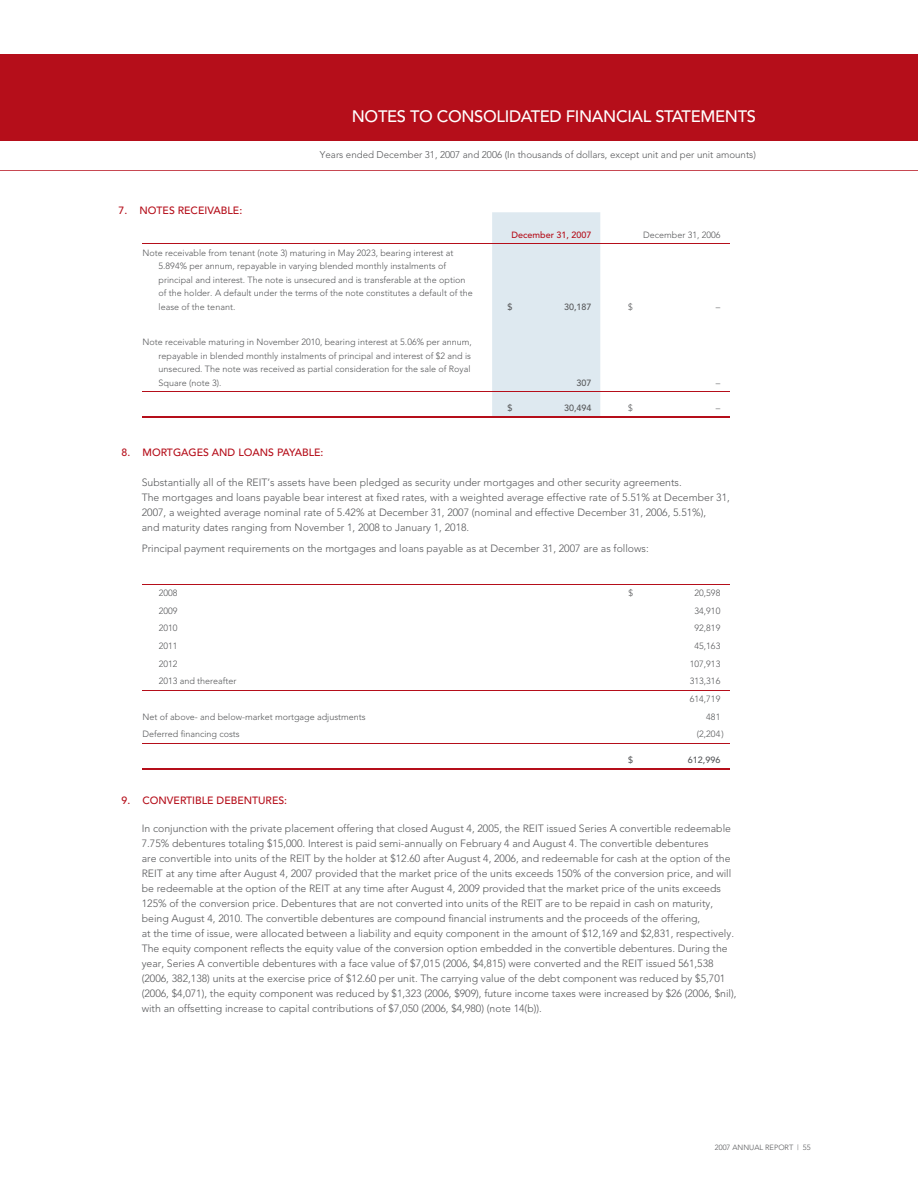
<style>
.page{position:relative;width:918px;height:1188px;background:#fff}
.page>*{position:absolute;margin:0;border:0;box-sizing:border-box;transform-origin:0 0}
.t1{font:500 16.5px "Avenir";letter-spacing:-.02em;color:#fff}
.t2{font:300 10.5px/15px "Avenir";color:#57585a}
.t3{font:500 10.5px "Avenir";color:#b50e1a}
.t4{font:300 9.75px "Avenir";color:#57585a}
.t5{font:300 9px/13.5px "Avenir";color:#57585a}
.t6{font:500 9px "Avenir";color:#57585a}
.t7{font:500 9px "Avenir";color:#b50e1a}
.t8{font:300 7.5px "Avenir";color:#57585a}
</style>
<div class="page">
<svg style="left:0;top:140px;width:918px;height:31px"></svg>
<div style="left:0;top:54px;width:918px;height:86px;background:#b50e1a"></div>
<hr style="left:142px;top:243px;width:334px;height:1px;background:#b50e1a">
<hr style="left:600px;top:243px;width:33px;height:1px;background:#b50e1a">
<hr style="left:633px;top:243px;width:87px;height:1px;background:#b50e1a">
<hr style="left:142px;top:391px;width:334px;height:1px;background:#b50e1a">
<hr style="left:600px;top:391px;width:33px;height:1px;background:#b50e1a">
<hr style="left:633px;top:391px;width:87px;height:1px;background:#b50e1a">
<hr style="left:142px;top:416px;width:334px;height:2px;background:#b50e1a">
<svg style="left:476px;top:212px;width:124px;height:206px;background:#e1e9ef"></svg>
<hr style="left:492px;top:416px;width:21px;height:2px;background:#b50e1a">
<hr style="left:513px;top:416px;width:87px;height:2px;background:#b50e1a">
<hr style="left:600px;top:416px;width:33px;height:2px;background:#b50e1a">
<hr style="left:633px;top:416px;width:87px;height:2px;background:#b50e1a">
<svg style="left:720px;top:416px;width:10px;height:2px"></svg>
<hr style="left:142px;top:584px;width:465px;height:1px;background:#b50e1a">
<svg style="left:607px;top:584px;width:26px;height:1px"></svg>
<hr style="left:633px;top:584px;width:87px;height:1px;background:#b50e1a">
<hr style="left:142px;top:690px;width:465px;height:1px;background:#b50e1a">
<svg style="left:607px;top:690px;width:26px;height:1px"></svg>
<hr style="left:633px;top:690px;width:87px;height:1px;background:#b50e1a">
<hr style="left:142px;top:743px;width:465px;height:1px;background:#b50e1a">
<svg style="left:607px;top:743px;width:26px;height:1px"></svg>
<hr style="left:633px;top:743px;width:87px;height:1px;background:#b50e1a">
<hr style="left:142px;top:768px;width:465px;height:2px;background:#b50e1a">
<hr style="left:607px;top:768px;width:26px;height:2px;background:#b50e1a">
<hr style="left:633px;top:768px;width:87px;height:2px;background:#b50e1a">
<svg style="left:720px;top:768px;width:10px;height:2px"></svg>
<h1 class="t1" style="left:352px;top:107px;width:406px">NOTES TO CONSOLIDATED FINANCIAL STATEMENTS</h1>
<p class="t3" style="left:118px;top:205px;width:125px">7. NOTES RECEIVABLE:</p>
<p class="t4" style="left:320px;top:149px;width:438px">Years ended December 31, 2007 and 2006 (In thousands of dollars, except unit and per unit amounts)</p>
<p class="t7" style="left:512px;top:230px;width:82px">December 31, 2007</p>
<p class="t5" style="left:643px;top:228px;width:79px">December 31, 2006</p>
<p class="t5" style="left:159px;top:246px;width:316px;text-indent:-16px">Note receivable from tenant (note 3) maturing in May 2023, bearing interest at 5.894% per annum, repayable in varying blended monthly instalments of principal and interest. The note is unsecured and is transferable at the option of the holder. A default under the terms of the note constitutes a default of the lease of the tenant.</p>
<p class="t5" style="left:159px;top:335px;width:315px;text-indent:-16px">Note receivable maturing in November 2010, bearing interest at 5.06% per annum, repayable in blended monthly instalments of principal and interest of $2 and is unsecured. The note was received as partial consideration for the sale of Royal Square (note 3).</p>
<p class="t6" style="left:508px;top:301px;width:7px">$</p>
<p class="t6" style="left:564px;top:301px;width:29px">30,187</p>
<p class="t5" style="left:628px;top:300px;width:6px">$</p>
<p class="t5" style="left:716px;top:300px;width:6px">–</p>
<p class="t6" style="left:577px;top:377px;width:17px">307</p>
<p class="t5" style="left:716px;top:376px;width:6px">–</p>
<p class="t6" style="left:508px;top:403px;width:7px">$</p>
<p class="t6" style="left:564px;top:403px;width:29px">30,494</p>
<p class="t5" style="left:628px;top:401px;width:6px">$</p>
<p class="t5" style="left:716px;top:401px;width:6px">–</p>
<p class="t3" style="left:122px;top:446px;width:204px">8. MORTGAGES AND LOANS PAYABLE:</p>
<p class="t2" style="left:142px;top:474px;width:590px">Substantially all of the REIT’s assets have been pledged as security under mortgages and other security agreements.<br>The mortgages and loans payable bear interest at fixed rates, with a weighted average effective rate of 5.51% at December 31, 2007, a weighted average nominal rate of 5.42% at December 31, 2007 (nominal and effective December 31, 2006, 5.51%),<br>and maturity dates ranging from November 1, 2008 to January 1, 2018.</p>
<p class="t2" style="left:142px;top:541px;width:509px">Principal payment requirements on the mortgages and loans payable as at December 31, 2007 are as follows:</p>
<p class="t5" style="left:159px;top:586px;width:20px">2008</p>
<p class="t5" style="left:629px;top:586px;width:6px">$</p>
<p class="t5" style="left:695px;top:586px;width:27px">20,598</p>
<p class="t5" style="left:159px;top:604px;width:20px">2009</p>
<p class="t5" style="left:695px;top:604px;width:27px">34,910</p>
<p class="t5" style="left:159px;top:622px;width:20px">2010</p>
<p class="t5" style="left:695px;top:622px;width:27px">92,819</p>
<p class="t5" style="left:159px;top:639px;width:20px">2011</p>
<p class="t5" style="left:695px;top:639px;width:27px">45,163</p>
<p class="t5" style="left:159px;top:657px;width:20px">2012</p>
<p class="t5" style="left:690px;top:657px;width:32px">107,913</p>
<p class="t5" style="left:159px;top:675px;width:79px">2013 and thereafter</p>
<p class="t5" style="left:690px;top:672px;width:32px;line-height:17.7px">313,316<br>614,719</p>
<p class="t5" style="left:142px;top:710px;width:225px">Net of above- and below-market mortgage adjustments</p>
<p class="t5" style="left:706px;top:710px;width:16px">481</p>
<p class="t5" style="left:142px;top:727px;width:99px">Deferred financing costs</p>
<p class="t5" style="left:697px;top:727px;width:28px">(2,204)</p>
<p class="t6" style="left:628px;top:755px;width:7px">$</p>
<p class="t6" style="left:688px;top:755px;width:34px">612,996</p>
<p class="t3" style="left:122px;top:794px;width:167px">9. CONVERTIBLE DEBENTURES:</p>
<p class="t2" style="left:142px;top:821px;width:596px">In conjunction with the private placement offering that closed August 4, 2005, the REIT issued Series A convertible redeemable 7.75% debentures totaling $15,000. Interest is paid semi-annually on February 4 and August 4. The convertible debentures<br>are convertible into units of the REIT by the holder at $12.60 after August 4, 2006, and redeemable for cash at the option of the REIT at any time after August 4, 2007 provided that the market price of the units exceeds 150% of the conversion price, and will be redeemable at the option of the REIT at any time after August 4, 2009 provided that the market price of the units exceeds 125% of the conversion price. Debentures that are not converted into units of the REIT are to be repaid in cash on maturity, being August 4, 2010. The convertible debentures are compound financial instruments and the proceeds of the offering,<br>at the time of issue, were allocated between a liability and equity component in the amount of $12,169 and $2,831, respectively.<br>The equity component reflects the equity value of the conversion option embedded in the convertible debentures. During the year, Series A convertible debentures with a face value of $7,015 (2006, $4,815) were converted and the REIT issued 561,538 (2006, 382,138) units at the exercise price of $12.60 per unit. The carrying value of the debt component was reduced by $5,701 (2006, $4,071), the equity component was reduced by $1,323 (2006, $909), future income taxes were increased by $26 (2006, $nil), with an offsetting increase to capital contributions of $7,050 (2006, $4,980) (note 14(b)).</p>
<p class="t8" style="left:715px;top:1143px;width:97px">2007 ANNUAL REPORT | 55</p>
</div>
